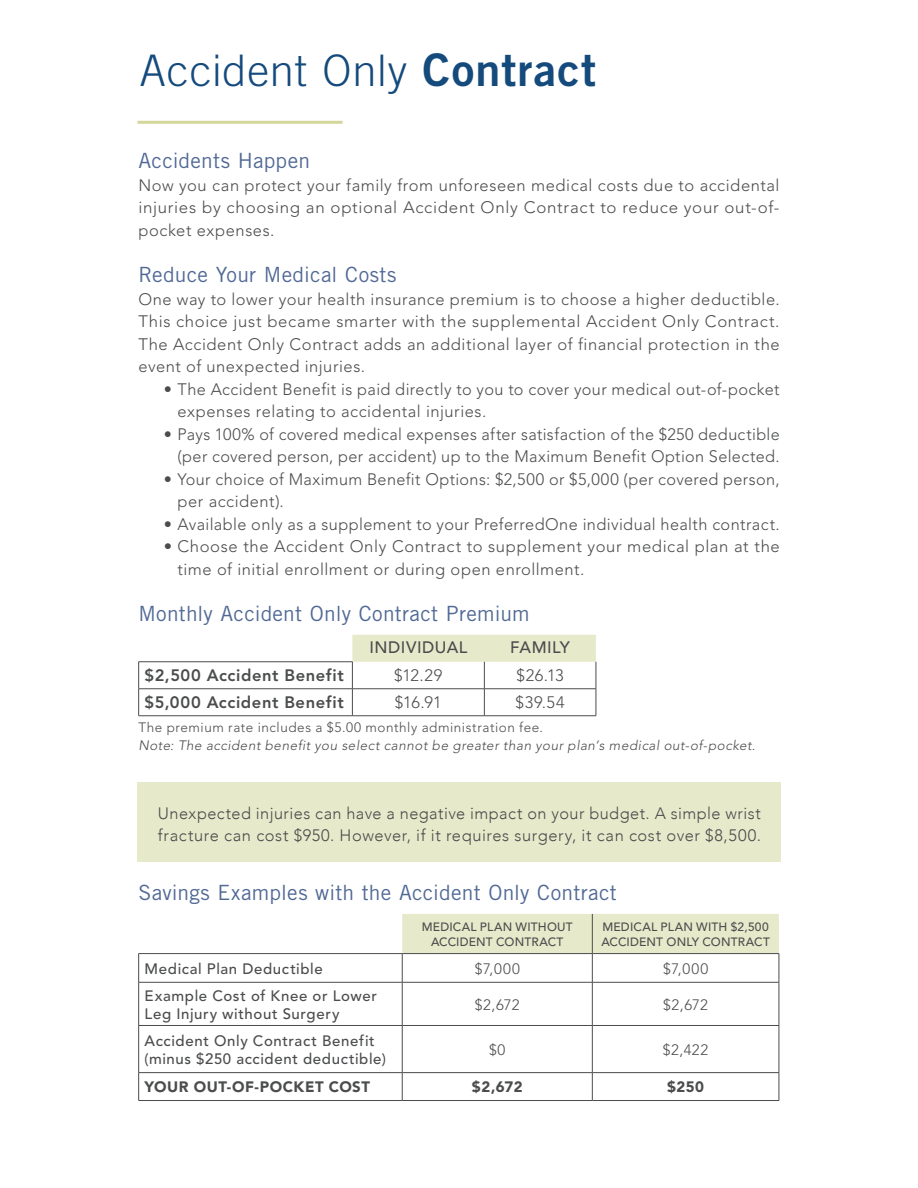
<style>
.page{position:relative;width:918px;height:1188px;background:#fff}
.page>*{position:absolute;margin:0;border:0;box-sizing:border-box;transform-origin:0 0}
.t1{font:300 43.5px "Trade Gothic LT Std";letter-spacing:.02em;color:#144a7c}
.t2{font:21px "Trade Gothic LT Std";letter-spacing:.01em;color:#516995}
.t3{font:300 16.5px/22.5px "Avenir LT Std";letter-spacing:.025em;color:#4b4c4d}
.t4{font:300 16.5px/22.5px "Avenir";letter-spacing:.03em;color:#4b4c4d}
.t5{font:800 16.5px "Avenir LT Std";letter-spacing:.035em;color:#4b4c4d}
.t6{font:500 16.5px "Avenir LT Std";letter-spacing:.03em;color:#4b4c4d}
.t7{font:500 15px/18px "Avenir LT Std";letter-spacing:.04em;color:#4b4c4d}
.t8{font:300 15px "Avenir LT Std";letter-spacing:.03em;color:#4b4c4d}
.t9{font:900 15px "Avenir LT Std";letter-spacing:.03em;color:#4b4c4d}
.t10{font:italic 300 13.5px "Avenir LT Std";letter-spacing:.035em;color:#4b4c4d}
.t11{font:300 13.5px "Avenir LT Std";letter-spacing:.04em;color:#4b4c4d}
.t12{font:500 12px/15px "Avenir LT Std";letter-spacing:.015em;color:#4b4c4d;text-align:center}
.s1{font-family:"Trade Gothic LT Std Bd 2";font-weight:400;font-size:45px}
</style>
<div class="page">
<hr style="left:137px;top:121px;width:206px;height:3px;background:#d3d89a">
<div style="left:138px;top:782px;width:643px;height:80px;background:#e7eaca"></div>
<hr style="left:138px;top:662px;width:215px;height:1px;background:#4b4c4d">
<hr style="left:138px;top:689px;width:214px;height:1px;background:#4b4c4d">
<svg style="left:138px;top:662px;width:1px;height:54px"></svg>
<hr style="left:138px;top:716px;width:214px;height:1px;background:#4b4c4d">
<svg style="left:352px;top:635px;width:245px;height:81px"></svg>
<hr style="left:352px;top:716px;width:132px;height:1px;background:#4b4c4d">
<hr style="left:484px;top:716px;width:112px;height:1px;background:#4b4c4d">
<hr style="left:138px;top:953px;width:264px;height:1px;background:#4b4c4d">
<svg style="left:138px;top:954px;width:1px;height:28px"></svg>
<svg style="left:402px;top:914px;width:378px;height:68px"></svg>
<hr style="left:138px;top:982px;width:264px;height:1px;background:#4b4c4d">
<hr style="left:138px;top:982px;width:1px;height:43px;background:#4b4c4d">
<hr style="left:402px;top:982px;width:190px;height:1px;background:#4b4c4d">
<hr style="left:402px;top:982px;width:1px;height:43px;background:#4b4c4d">
<hr style="left:592px;top:982px;width:187px;height:1px;background:#4b4c4d">
<hr style="left:592px;top:982px;width:1px;height:43px;background:#4b4c4d">
<hr style="left:779px;top:982px;width:1px;height:43px;background:#4b4c4d">
<hr style="left:138px;top:1025px;width:264px;height:1px;background:#4b4c4d">
<hr style="left:138px;top:1026px;width:1px;height:46px;background:#4b4c4d">
<hr style="left:402px;top:1025px;width:190px;height:1px;background:#4b4c4d">
<hr style="left:402px;top:1026px;width:1px;height:46px;background:#4b4c4d">
<hr style="left:592px;top:1025px;width:187px;height:1px;background:#4b4c4d">
<hr style="left:592px;top:1026px;width:1px;height:46px;background:#4b4c4d">
<hr style="left:779px;top:1026px;width:1px;height:46px;background:#4b4c4d">
<hr style="left:138px;top:1072px;width:264px;height:1px;background:#4b4c4d">
<svg style="left:138px;top:1073px;width:1px;height:27px"></svg>
<hr style="left:402px;top:1072px;width:190px;height:1px;background:#4b4c4d">
<svg style="left:402px;top:1073px;width:1px;height:27px"></svg>
<hr style="left:592px;top:1072px;width:187px;height:1px;background:#4b4c4d">
<svg style="left:592px;top:1073px;width:1px;height:27px"></svg>
<svg style="left:779px;top:1073px;width:1px;height:27px"></svg>
<hr style="left:138px;top:1100px;width:264px;height:1px;background:#4b4c4d">
<hr style="left:402px;top:1100px;width:190px;height:1px;background:#4b4c4d">
<hr style="left:592px;top:1100px;width:187px;height:1px;background:#4b4c4d">
<hr style="left:592px;top:914px;width:1px;height:39px;background:#4b4c4d">
<hr style="left:592px;top:953px;width:187px;height:1px;background:#4b4c4d">
<h1 class="t1" style="left:140px;top:45px;width:458px">Accident Only <span class="s1">Contract</span></h1>
<p class="t2" style="left:138px;top:148px;width:173px">Accidents Happen</p>
<p class="t3" style="left:138px;top:174px;width:643px;text-align:justify">Now you can protect your family from unforeseen medical costs due to accidental injuries by choosing an optional Accident Only Contract to reduce your out-of&shy;pocket expenses.</p>
<p class="t2" style="left:138px;top:262px;width:260px">Reduce Your Medical Costs</p>
<p class="t3" style="left:138px;top:288px;width:643px;text-align:justify">One way to lower your health insurance premium is to choose a higher deductible.<br>This choice just became smarter with the supplemental Accident Only Contract.<br>The Accident Only Contract adds an additional layer of financial protection in the event of unexpected injuries.</p>
<p class="t3" style="left:178px;top:378px;width:604px;text-indent:-14px">• The Accident Benefit is paid directly to you to cover your medical out-of-pocket expenses relating to accidental injuries.</p>
<p class="t3" style="left:164px;top:423px;width:617px;text-align:right">• Pays 100% of covered medical expenses after satisfaction of the $250 deductible (per covered person, per accident) up to the Maximum Benefit Option Selected.</p>
<p class="t3" style="left:178px;top:468px;width:604px;text-indent:-14px">• Your choice of Maximum Benefit Options: $2,500 or $5,000 (per covered person, per accident).</p>
<p class="t3" style="left:164px;top:513px;width:617px">• Available only as a supplement to your PreferredOne individual health contract.</p>
<p class="t3" style="left:178px;top:535px;width:604px;text-indent:-14px">• Choose the Accident Only Contract to supplement your medical plan at the time of initial enrollment or during open enrollment.</p>
<p class="t2" style="left:138px;top:601px;width:393px">Monthly Accident Only Contract Premium</p>
<p class="t6" style="left:369px;top:638px;width:100px">INDIVIDUAL</p>
<p class="t6" style="left:510px;top:638px;width:61px">FAMILY</p>
<p class="t5" style="left:145px;top:666px;width:201px">$2,500 Accident Benefit</p>
<p class="t3" style="left:394px;top:665px;width:50px">$12.29</p>
<p class="t3" style="left:517px;top:665px;width:49px">$26.13</p>
<p class="t5" style="left:145px;top:693px;width:201px">$5,000 Accident Benefit</p>
<p class="t3" style="left:395px;top:692px;width:49px">$16.91</p>
<p class="t3" style="left:516px;top:692px;width:51px">$39.54</p>
<p class="t11" style="left:138px;top:720px;width:406px">The premium rate includes a $5.00 monthly administration fee.</p>
<p class="t10" style="left:138px;top:738px;width:618px">Note: The accident benefit you select cannot be greater than your plan’s medical out-of-pocket.</p>
<p class="t4" style="left:158px;top:802px;width:605px">Unexpected injuries can have a negative impact on your budget. A simple wrist fracture can cost $950. However, if it requires surgery, it can cost over $8,500.</p>
<p class="t2" style="left:138px;top:880px;width:480px">Savings Examples with the Accident Only Contract</p>
<p class="t12" style="left:422px;top:919px;width:153px">MEDICAL PLAN WITHOUT<br>ACCIDENT CONTRACT</p>
<p class="t12" style="left:601px;top:919px;width:170px;text-align:left">MEDICAL PLAN WITH $2,500<br>ACCIDENT ONLY CONTRACT</p>
<p class="t7" style="left:145px;top:960px;width:180px">Medical Plan Deductible</p>
<p class="t8" style="left:475px;top:960px;width:47px">$7,000</p>
<p class="t8" style="left:663px;top:960px;width:47px">$7,000</p>
<p class="t7" style="left:145px;top:987px;width:234px">Example Cost of Knee or Lower<br>Leg Injury without Surgery</p>
<p class="t8" style="left:475px;top:996px;width:46px">$2,672</p>
<p class="t8" style="left:663px;top:996px;width:46px">$2,672</p>
<p class="t7" style="left:145px;top:1032px;width:243px">Accident Only Contract Benefit (minus $250 accident deductible)</p>
<p class="t8" style="left:489px;top:1041px;width:18px">$0</p>
<p class="t8" style="left:663px;top:1041px;width:47px">$2,422</p>
<p class="t9" style="left:145px;top:1078px;width:227px">YOUR OUT-OF-POCKET COST</p>
<p class="t9" style="left:472px;top:1078px;width:52px">$2,672</p>
<p class="t9" style="left:667px;top:1078px;width:38px">$250</p>
</div>
